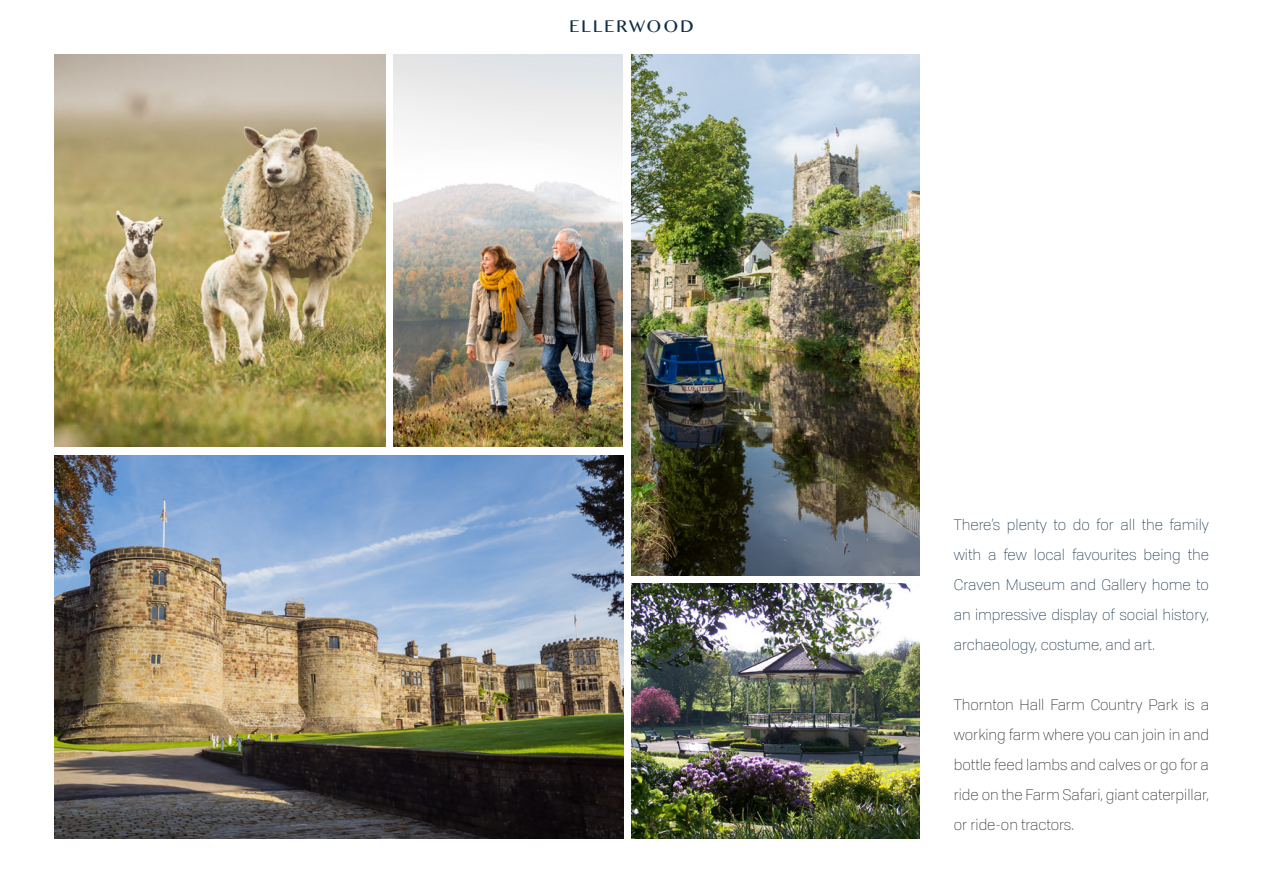
<style>
.page{position:relative;width:1263px;height:893px;background:#fff}
.page>*{position:absolute;margin:0;border:0;box-sizing:border-box;transform-origin:0 0}
.t1{font:18px "Sinhala MN";letter-spacing:.1em;color:#102d46}
.t2{font:300 15px/30px "Tofino";color:#102d46;text-align:justify}
.t3{font:300 15px/30px "Tofino";color:#231f20;text-align:justify}
</style>
<div class="page">
<hr style="left:0;top:54px;width:1px;height:584px;background:#c2ab96">
<svg style="left:0;top:428px;width:1px;height:210px"></svg>
<svg style="left:0;top:54px;width:1px;height:362px"></svg>
<img style="left:394px;top:54px;width:229px;height:392px">
<img style="left:631px;top:54px;width:289px;height:521px">
<img style="left:631px;top:584px;width:289px;height:255px">
<img style="left:54px;top:455px;width:570px;height:384px">
<img style="left:54px;top:54px;width:331px;height:392px">
<p class="t1" style="left:569px;top:18px;width:126px">ELLERWOOD</p>
<p class="t2" style="left:954px;top:509px;width:257px">There’s plenty to do for all the family with a few local favourites being the Craven Museum and Gallery home to an impressive display of social history, archaeology, costume, and art.</p>
<p class="t3" style="left:954px;top:689px;width:257px">Thornton Hall Farm Country Park is a working farm where you can join in and bottle feed lambs and calves or go for a ride on the Farm Safari, giant caterpillar, or ride-on tractors.</p>
</div>
